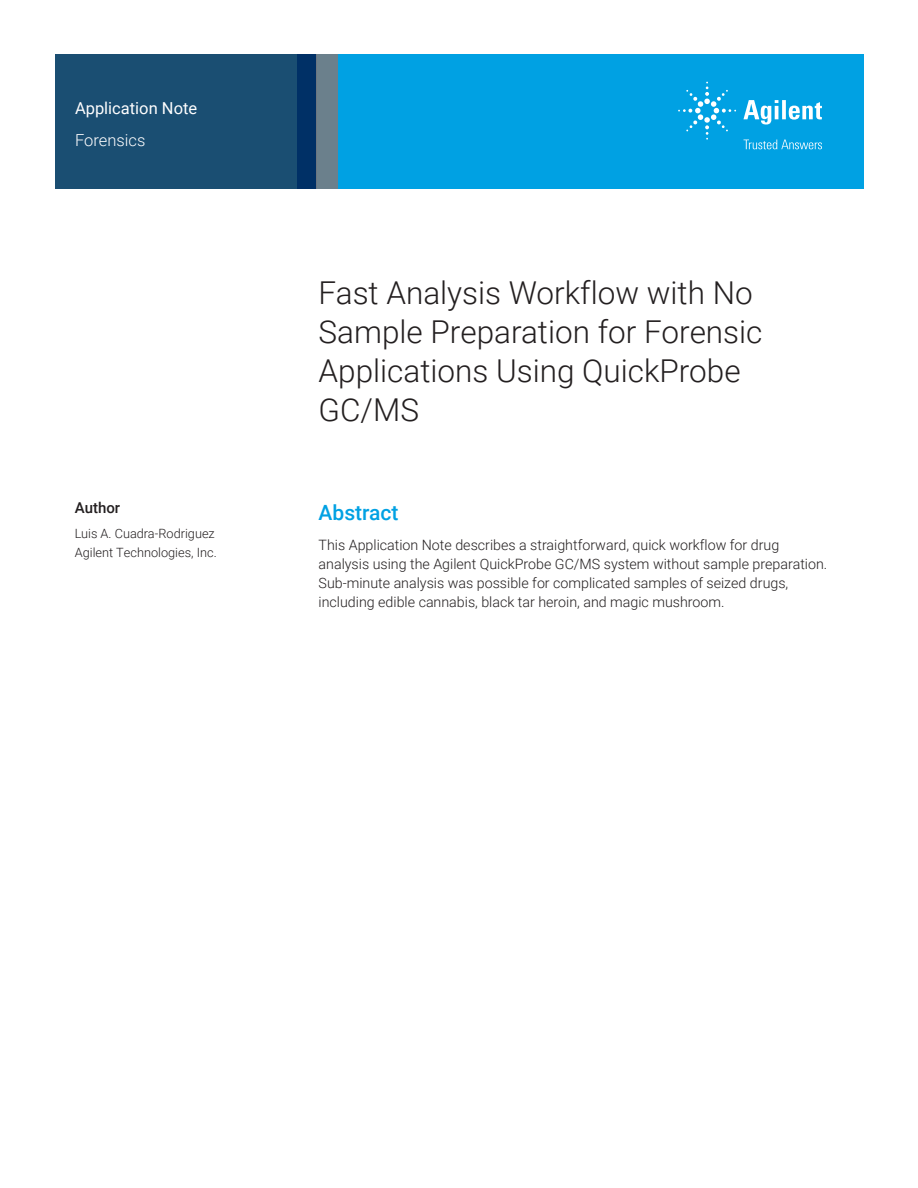
<style>
.page{position:relative;width:918px;height:1188px;background:#fff}
.page>*{position:absolute;margin:0;border:0;box-sizing:border-box;transform-origin:0 0}
.t1{font:300 31.5px/39px "Roboto";color:#231f20}
.t2{font:500 21px "Roboto";color:#00a1e3}
.t3{font:16.5px "Roboto";color:#fff}
.t4{font:300 16.5px "Roboto";color:#fff}
.t5{font:500 15px "Roboto";color:#231f20}
.t6{font:300 14.25px/18.8px "Roboto";color:#231f20}
.t7{font:300 12.75px/18.8px "Roboto";color:#231f20}
</style>
<div class="page">
<div style="left:297px;top:54px;width:567px;height:135px;background:#00a1e3"></div>
<svg style="left:55px;top:54px;width:261px;height:135px;background:#184b71"></svg>
<div style="left:316px;top:54px;width:22px;height:135px;background:#6b808c"></div>
<svg style="left:743px;top:100px;width:79px;height:25px"></svg>
<svg style="left:678px;top:82px;width:58px;height:58px"></svg>
<svg style="left:744px;top:140px;width:78px;height:9px"></svg>
<p class="t3" style="left:75px;top:96px;width:124px">Application Note</p>
<p class="t4" style="left:75px;top:129px;width:72px">Forensics</p>
<p class="t5" style="left:75px;top:498px;width:47px">Author</p>
<p class="t7" style="left:75px;top:524px;width:143px">Luis A. Cuadra-Rodriguez<br>Agilent Technologies, Inc.</p>
<h1 class="t1" style="left:319px;top:272px;width:445px">Fast Analysis Workflow with No<br>Sample Preparation for Forensic<br>Applications Using QuickProbe<br>GC/MS</h1>
<h2 class="t2" style="left:319px;top:498px;width:82px">Abstract</h2>
<p class="t6" style="left:319px;top:535px;width:510px">This Application Note describes a straightforward, quick workflow for drug analysis using the Agilent QuickProbe GC/MS system without sample preparation.<br>Sub‑minute analysis was possible for complicated samples of seized drugs, including edible cannabis, black tar heroin, and magic mushroom.</p>
</div>
